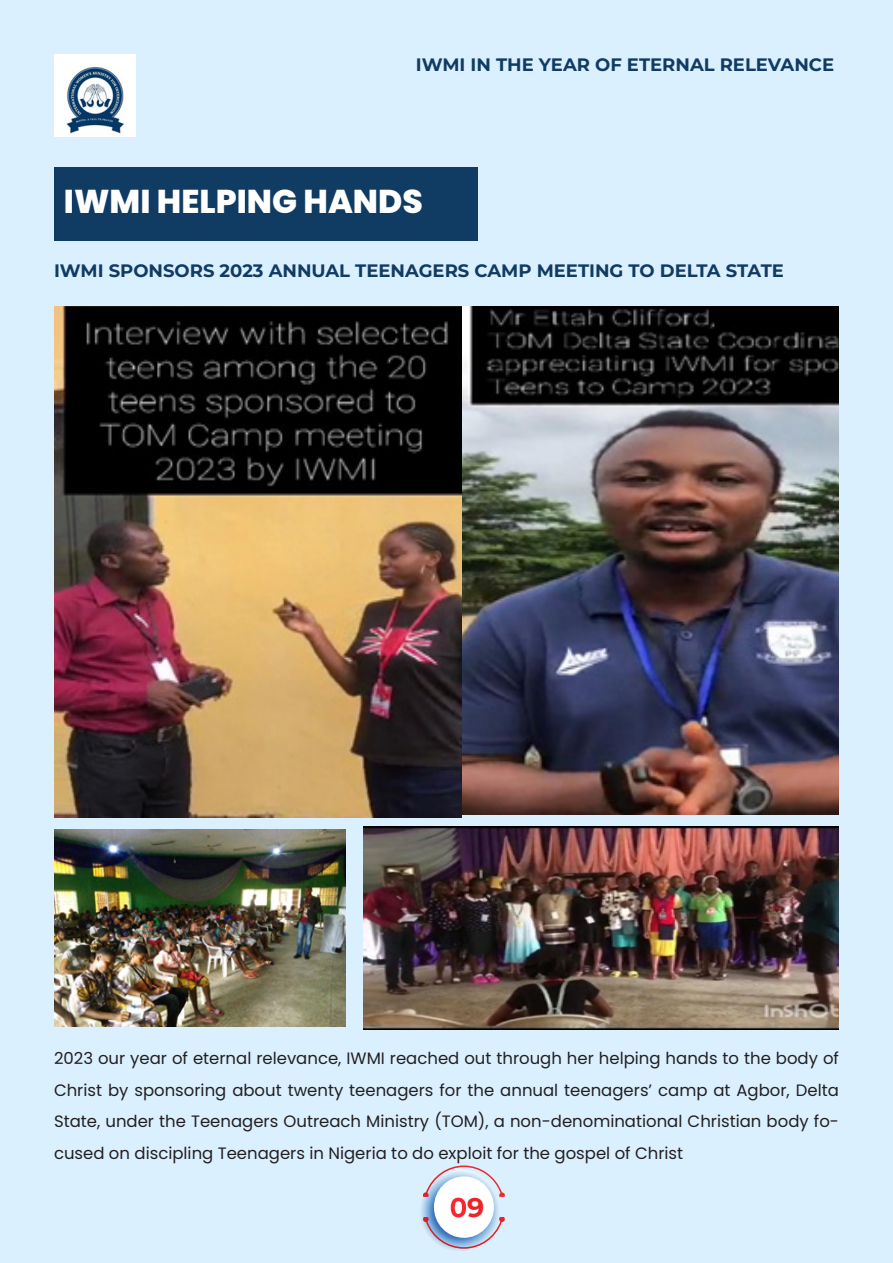
<style>
.page{position:relative;width:893px;height:1263px;background:#dbf0ff}
.page>*{position:absolute;margin:0;border:0;box-sizing:border-box;transform-origin:0 0}
.t1{font:800 33px "Poppins";color:#fff}
.t2{font:700 27px "Montserrat";color:#ec2327}
.t3{font:700 18px "Montserrat";color:#103b63}
.t4{font:16.5px/31.5px "Poppins";color:#231f20;text-align:justify}
</style>
<div class="page">
<img style="left:54px;top:54px;width:82px;height:83px">
<div style="left:54px;top:167px;width:423px;height:74px;background:#103b63"></div>
<img style="left:462px;top:306px;width:377px;height:509px">
<img style="left:54px;top:306px;width:407px;height:511px">
<img style="left:54px;top:830px;width:292px;height:196px">
<img style="left:364px;top:826px;width:475px;height:204px">
<svg style="left:421px;top:1165px;width:84px;height:85px"></svg>
<p class="t3" style="left:416px;top:53px;width:420px">IWMI IN THE YEAR OF ETERNAL RELEVANCE</p>
<p class="t1" style="left:64px;top:182px;width:360px">IWMI HELPING HANDS</p>
<p class="t3" style="left:54px;top:258px;width:731px">IWMI SPONSORS 2023 ANNUAL TEENAGERS CAMP MEETING TO DELTA STATE</p>
<p class="t4" style="left:54px;top:1043px;width:786px">2023 our year of eternal relevance, IWMI reached out through her helping hands to the body of Christ by sponsoring about twenty teenagers for the annual teenagers’ camp at Agbor, Delta State, under the Teenagers Outreach Ministry (TOM), a non-denominational Christian body fo&shy;cused on discipling Teenagers in Nigeria to do exploit for the gospel of Christ</p>
<p class="t2" style="left:467px;top:1189px;width:19px">9</p>
</div>
